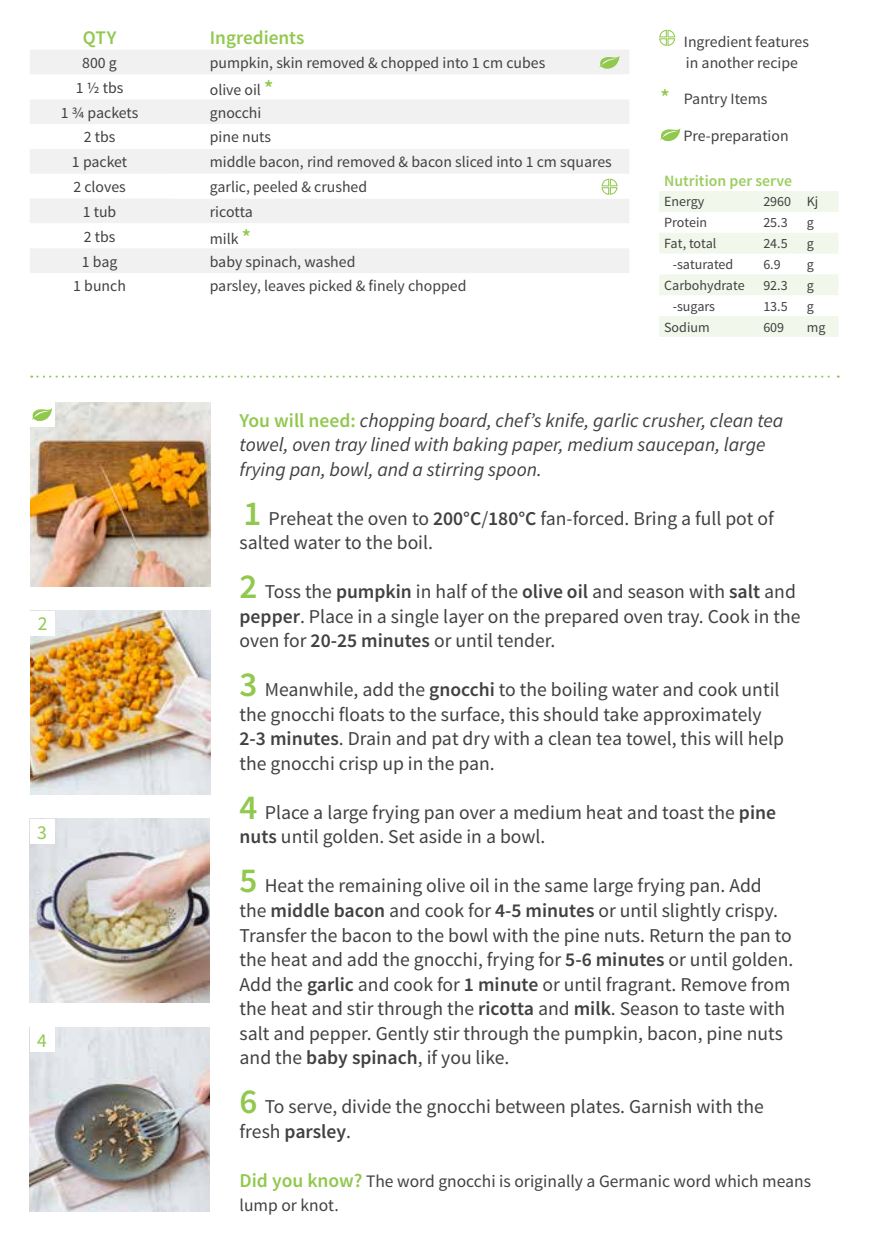
<style>
.page{position:relative;width:869px;height:1241px;background:#fff}
.page>*{position:absolute;margin:0;border:0;box-sizing:border-box;transform-origin:0 0}
.t1{font:19.6px/24.5px "Source Sans Pro";color:#414042}
.t2{font:italic 19.6px/24.5px "Source Sans Pro";color:#414042}
.t3{font:19.6px "Source Sans Pro";color:#91c84e}
.t4{font:600 19.25px "Source Sans Pro";color:#91c84e}
.t5{font:17.5px/24.5px "Source Sans Pro";color:#414042}
.t6{font:15.75px/21px "Source Sans Pro";color:#414042}
.t7{font:600 15.75px "Source Sans Pro";color:#9ccd5f}
.t8{font:14px "Source Sans Pro";color:#414042}
.s1{font-weight:600;font-size:21px;color:#91c84e}
.s2{font-weight:600;font-style:normal;color:#91c84e}
.s3{font-weight:600;font-size:35px;color:#91c84e}
.s4{font-weight:600}
.s5{font-weight:600;font-size:19.6px;color:#91c84e}
</style>
<div class="page">
<svg style="left:659px;top:29px;width:16px;height:17px"></svg>
<svg style="left:31px;top:375px;width:807px;height:2px"></svg>
<svg style="left:660px;top:128px;width:20px;height:13px"></svg>
<img style="left:30px;top:402px;width:180px;height:184px">
<img style="left:30px;top:610px;width:180px;height:184px">
<div style="left:30px;top:50px;width:599px;height:223px;background:#f1f1f2"></div>
<svg style="left:30px;top:74px;width:599px;height:174px"></svg>
<div style="left:30px;top:402px;width:25px;height:25px;background:#fff"></div>
<div style="left:30px;top:610px;width:25px;height:25px;background:#fff"></div>
<svg style="left:659px;top:191px;width:179px;height:146px"></svg>
<svg style="left:599px;top:56px;width:20px;height:13px"></svg>
<svg style="left:600px;top:178px;width:17px;height:17px"></svg>
<img style="left:30px;top:818px;width:180px;height:184px">
<img style="left:30px;top:1027px;width:180px;height:183px">
<div style="left:30px;top:818px;width:24px;height:25px;background:#fff"></div>
<div style="left:30px;top:1027px;width:24px;height:25px;background:#fff"></div>
<svg style="left:32px;top:408px;width:20px;height:13px"></svg>
<p class="t4" style="left:83px;top:26px;width:35px">QTY</p>
<p class="t4" style="left:210px;top:26px;width:96px">Ingredients</p>
<p class="t6" style="left:82px;top:52px;width:36px">800 g</p>
<p class="t6" style="left:210px;top:52px;width:337px">pumpkin, skin removed &amp; chopped into 1 cm cubes</p>
<p class="t6" style="left:76px;top:77px;width:49px">1 ½ tbs</p>
<p class="t6" style="left:210px;top:79px;width:65px">olive oil <span class="s1">*</span></p>
<p class="t6" style="left:61px;top:102px;width:79px">1 ¾ packets</p>
<p class="t6" style="left:210px;top:102px;width:53px">gnocchi</p>
<p class="t6" style="left:84px;top:127px;width:33px">2 tbs</p>
<p class="t6" style="left:210px;top:127px;width:63px">pine nuts</p>
<p class="t6" style="left:72px;top:152px;width:57px">1 packet</p>
<p class="t6" style="left:210px;top:152px;width:403px">middle bacon, rind removed &amp; bacon sliced into 1 cm squares</p>
<p class="t6" style="left:73px;top:176px;width:54px">2 cloves</p>
<p class="t6" style="left:210px;top:176px;width:159px">garlic, peeled &amp; crushed</p>
<p class="t6" style="left:83px;top:201px;width:35px">1 tub</p>
<p class="t6" style="left:210px;top:201px;width:45px">ricotta</p>
<p class="t6" style="left:84px;top:226px;width:33px">2 tbs</p>
<p class="t6" style="left:210px;top:228px;width:43px">milk <span class="s1">*</span></p>
<p class="t6" style="left:82px;top:251px;width:37px">1 bag</p>
<p class="t6" style="left:210px;top:251px;width:147px">baby spinach, washed</p>
<p class="t6" style="left:73px;top:276px;width:54px">1 bunch</p>
<p class="t6" style="left:210px;top:276px;width:258px">parsley, leaves picked &amp; finely chopped</p>
<p class="t6" style="left:683px;top:31px;width:126px">Ingredient features in another recipe</p>
<p class="t6" style="left:660px;top:89px;width:108px"><span class="s1">*</span> Pantry Items</p>
<p class="t6" style="left:683px;top:126px;width:107px">Pre-preparation</p>
<p class="t7" style="left:663px;top:171px;width:129px">Nutrition per serve</p>
<p class="t8" style="left:663px;top:193px;width:42px">Energy</p>
<p class="t8" style="left:763px;top:193px;width:57px">2960 Kj</p>
<p class="t8" style="left:663px;top:214px;width:45px">Protein</p>
<p class="t8" style="left:763px;top:214px;width:26px">25.3</p>
<p class="t8" style="left:806px;top:214px;width:9px">g</p>
<p class="t8" style="left:663px;top:235px;width:54px">Fat, total</p>
<p class="t8" style="left:763px;top:235px;width:26px">24.5</p>
<p class="t8" style="left:806px;top:235px;width:9px">g</p>
<p class="t8" style="left:672px;top:256px;width:62px">-saturated</p>
<p class="t8" style="left:763px;top:256px;width:19px">6.9</p>
<p class="t8" style="left:806px;top:256px;width:9px">g</p>
<p class="t8" style="left:663px;top:276px;width:82px">Carbohydrate</p>
<p class="t8" style="left:763px;top:276px;width:26px">92.3</p>
<p class="t8" style="left:806px;top:276px;width:9px">g</p>
<p class="t8" style="left:672px;top:297px;width:44px">-sugars</p>
<p class="t8" style="left:763px;top:297px;width:26px">13.5</p>
<p class="t8" style="left:806px;top:297px;width:9px">g</p>
<p class="t8" style="left:663px;top:318px;width:47px">Sodium</p>
<p class="t8" style="left:763px;top:318px;width:22px">609</p>
<p class="t8" style="left:806px;top:318px;width:20px">mg</p>
<p class="t3" style="left:38px;top:611px;width:11px">2</p>
<p class="t3" style="left:37px;top:819px;width:11px">3</p>
<p class="t3" style="left:37px;top:1028px;width:11px">4</p>
<p class="t2" style="left:239px;top:408px;width:545px"><span class="s2">You will need:</span> chopping board, chef’s knife, garlic crusher, clean tea towel, oven tray lined with baking paper, medium saucepan, large frying pan, bowl, and a stirring spoon.</p>
<p class="t1" style="left:239px;top:506px;width:535px"><span class="s3">1</span> Preheat the oven to <span class="s4">200°C</span>/<span class="s4">180°C</span> fan-forced. Bring a full pot of salted water to the boil.</p>
<p class="t1" style="left:239px;top:579px;width:562px"><span class="s3">2</span> Toss the <span class="s4">pumpkin</span> in half of the <span class="s4">olive oil</span> and season with <span class="s4">salt</span> and <span class="s4">pepper</span>. Place in a single layer on the prepared oven tray. Cook in the oven for <span class="s4">20-25 minutes</span> or until tender.</p>
<p class="t1" style="left:239px;top:677px;width:545px"><span class="s3">3</span> Meanwhile, add the <span class="s4">gnocchi</span> to the boiling water and cook until the gnocchi floats to the surface, this should take approximately <span class="s4">2-3 minutes</span>. Drain and pat dry with a clean tea towel, this will help the gnocchi crisp up in the pan.</p>
<p class="t1" style="left:239px;top:800px;width:537px"><span class="s3">4</span> Place a large frying pan over a medium heat and toast the <span class="s4">pine nuts</span> until golden. Set aside in a bowl.</p>
<p class="t1" style="left:239px;top:873px;width:555px"><span class="s3">5</span> Heat the remaining olive oil in the same large frying pan. Add the <span class="s4">middle bacon</span> and cook for <span class="s4">4-5 minutes</span> or until slightly crispy.<br>Transfer the bacon to the bowl with the pine nuts. Return the pan to the heat and add the gnocchi, frying for <span class="s4">5-6 minutes</span> or until golden.<br>Add the <span class="s4">garlic</span> and cook for <span class="s4">1 minute</span> or until fragrant. Remove from the heat and stir through the <span class="s4">ricotta</span> and <span class="s4">milk</span>. Season to taste with salt and pepper. Gently stir through the pumpkin, bacon, pine nuts and the <span class="s4">baby spinach</span>, if you like.</p>
<p class="t1" style="left:239px;top:1094px;width:525px"><span class="s3">6</span> To serve, divide the gnocchi between plates. Garnish with the fresh <span class="s4">parsley</span>.</p>
<p class="t5" style="left:239px;top:1168px;width:572px"><span class="s5">Did you know?</span> The word gnocchi is originally a Germanic word which means lump or knot.</p>
</div>
